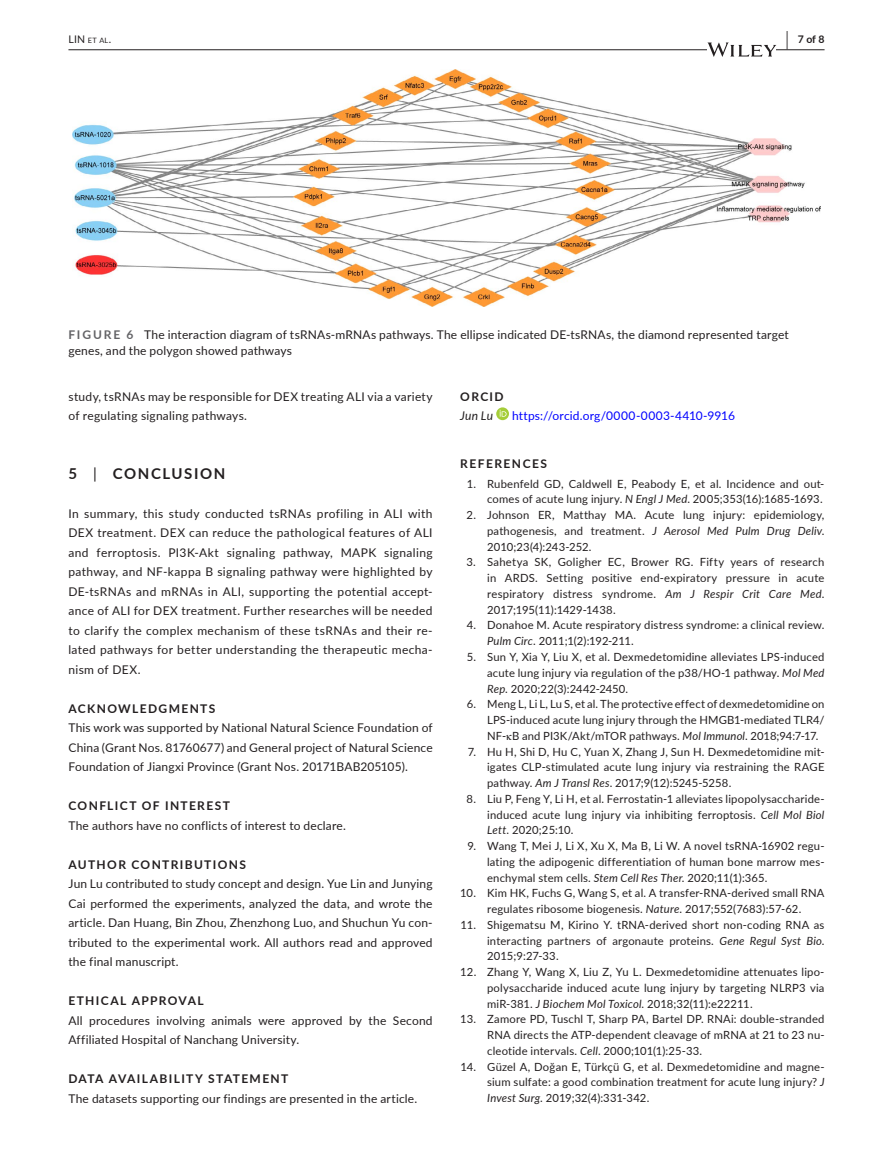
<style>
.page{position:relative;width:893px;height:1174px;background:#fff}
.page>*{position:absolute;margin:0;border:0;box-sizing:border-box;transform-origin:0 0}
.t1{font:700 15px "Lato";letter-spacing:.11em;color:#231f20}
.t2{font:12px/19.5px "Lato";letter-spacing:.015em;color:#231f20}
.t3{font:700 12px "Lato";letter-spacing:.115em;color:#231f20}
.t4{font:12px "Lato";letter-spacing:.015em;color:#00f}
.t5{font:italic 12px "Lato";color:#231f20}
.t6{font:11.25px/15.8px "Lato";letter-spacing:.015em;color:#231f20;text-align:justify}
.t7{font:10.5px "Lato";color:#231f20}
.t8{font:700 10.5px "Lato";color:#231f20}
.s1{font-size:7.35px}
.s2{font-size:19.5px}
.s3{font-weight:700;color:#636366}
.s4{font-weight:400}
.s5{font-style:italic}
.s6{font-family:"STIX"}
</style>
<div class="page">
<hr style="left:68px;top:49px;width:756px;height:1px;background:#231f20">
<svg style="left:707px;top:42px;width:69px;height:15px"></svg>
<svg style="left:496px;top:407px;width:13px;height:13px"></svg>
<svg style="left:500px;top:410px;width:7px;height:7px"></svg>
<img style="left:72px;top:69px;width:749px;height:237px">
<p class="t7" style="left:68px;top:31px;width:44px">LIN <span class="s1">et al</span>.</p>
<p class="t8" style="left:786px;top:31px;width:40px"><span class="s2">|</span> 7of8</p>
<p class="t2" style="left:68px;top:325px;width:722px;line-height:16.5px"><span class="s3">FIGURE 6</span> The interaction diagram of tsRNAs-mRNAs pathways. The ellipse indicated DE-tsRNAs, the diamond represented target genes, and the polygon showed pathways</p>
<p class="t2" style="left:68px;top:386px;width:366px">study, tsRNAs may be responsible for DEX treating ALI via a variety of regulating signaling pathways.</p>
<h1 class="t1" style="left:68px;top:462px;width:159px">5 <span class="s4">|</span> CONCLUSION</h1>
<p class="t2" style="left:68px;top:503px;width:366px;text-align:justify">In summary, this study conducted tsRNAs profiling in ALI with DEX treatment. DEX can reduce the pathological features of ALI and ferroptosis. PI3K-Akt signaling pathway, MAPK signaling pathway, and NF-kappa B signaling pathway were highlighted by DE-tsRNAs and mRNAs in ALI, supporting the potential accept&shy;ance of ALI for DEX treatment. Further researches will be needed to clarify the complex mechanism of these tsRNAs and their re&shy;lated pathways for better understanding the therapeutic mecha&shy;nism of DEX.</p>
<p class="t3" style="left:68px;top:699px;width:148px">ACKNOWLEDGMENTS</p>
<p class="t2" style="left:68px;top:717px;width:366px;text-align:justify">This work was supported by National Natural Science Foundation of China (Grant Nos. 81760677) and General project of Natural Science Foundation of Jiangxi Province (Grant Nos. 20171BAB205105).</p>
<p class="t3" style="left:68px;top:797px;width:163px">CONFLICT OF INTEREST</p>
<p class="t2" style="left:68px;top:815px;width:279px">The authors have no conflicts of interest to declare.</p>
<p class="t3" style="left:68px;top:855px;width:179px">AUTHOR CONTRIBUTIONS</p>
<p class="t2" style="left:68px;top:873px;width:366px;text-align:justify">Jun Lu contributed to study concept and design. Yue Lin and Junying Cai performed the experiments, analyzed the data, and wrote the article. Dan Huang, Bin Zhou, Zhenzhong Luo, and Shuchun Yu con&shy;tributed to the experimental work. All authors read and approved the final manuscript.</p>
<p class="t3" style="left:68px;top:992px;width:137px">ETHICAL APPROVAL</p>
<p class="t2" style="left:68px;top:1010px;width:366px">All procedures involving animals were approved by the Second<br>Affiliated Hospital of Nanchang University.</p>
<p class="t3" style="left:68px;top:1070px;width:221px">DATA AVAILABILITY STATEMENT</p>
<p class="t2" style="left:68px;top:1088px;width:350px">The datasets supporting our findings are presented in the article.</p>
<p class="t3" style="left:460px;top:387px;width:45px">ORCID</p>
<p class="t5" style="left:460px;top:407px;width:34px">Jun Lu</p>
<p class="t4" style="left:512px;top:407px;width:224px">https://orcid.org/0000-0003-4410-9916</p>
<p class="t3" style="left:460px;top:455px;width:88px">REFERENCES</p>
<p class="t6" style="left:467px;top:475px;width:359px;text-align:right">1. Rubenfeld GD, Caldwell E, Peabody E, et al. Incidence and out&shy;comes of acute lung injury. <span class="s5">N Engl J Med</span>. 2005;353(16):1685-1693.</p>
<p class="t6" style="left:487px;top:507px;width:339px;text-indent:-21px">2. Johnson ER, Matthay MA. Acute lung injury: epidemiology, pathogenesis, and treatment. <span class="s5">J Aerosol Med Pulm Drug Deliv</span>.<br>2010;23(4):243-252.</p>
<p class="t6" style="left:487px;top:554px;width:339px;text-indent:-21px">3. Sahetya SK, Goligher EC, Brower RG. Fifty years of research in ARDS. Setting positive end-expiratory pressure in acute respiratory distress syndrome. <span class="s5">Am J Respir Crit Care Med</span>.<br>2017;195(11):1429-1438.</p>
<p class="t6" style="left:487px;top:617px;width:339px;text-indent:-20px">4. Donahoe M. Acute respiratory distress syndrome: a clinical review.<br><span class="s5">Pulm Circ</span>. 2011;1(2):192-211.</p>
<p class="t6" style="left:487px;top:648px;width:339px;text-indent:-20px">5. Sun Y, Xia Y, Liu X, et al. Dexmedetomidine alleviates LPS-induced acute lung injury via regulation of the p38/HO-1 pathway. <span class="s5">Mol Med Rep</span>. 2020;22(3):2442-2450.</p>
<p class="t6" style="left:487px;top:696px;width:339px;text-indent:-20px">6. Meng L, Li L, Lu S, et al. The protective effect of dexmedetomidine on LPS-induced acute lung injury through the HMGB1-mediated TLR4/ NF-<span class="s6">κ</span>B and PI3K/Akt/mTOR pathways. <span class="s5">Mol Immunol</span>. 2018;94:7-17.</p>
<p class="t6" style="left:487px;top:743px;width:339px;text-indent:-19px">7. Hu H, Shi D, Hu C, Yuan X, Zhang J, Sun H. Dexmedetomidine mit&shy;igates CLP-stimulated acute lung injury via restraining the RAGE pathway. <span class="s5">Am J Transl Res</span>. 2017;9(12):5245-5258.</p>
<p class="t6" style="left:487px;top:790px;width:339px;text-indent:-21px">8. Liu P, Feng Y, Li H, et al. Ferrostatin-1 alleviates lipopolysaccharide&shy;induced acute lung injury via inhibiting ferroptosis. <span class="s5">Cell Mol Biol Lett</span>. 2020;25:10.</p>
<p class="t6" style="left:487px;top:837px;width:339px;text-indent:-20px">9. Wang T, Mei J, Li X, Xu X, Ma B, Li W. A novel tsRNA-16902 regu&shy;lating the adipogenic differentiation of human bone marrow mes&shy;enchymal stem cells. <span class="s5">Stem Cell Res Ther</span>. 2020;11(1):365.</p>
<p class="t6" style="left:460px;top:885px;width:366px;text-align:center">10. Kim HK, Fuchs G, Wang S, et al. A transfer-RNA-derived small RNA regulates ribosome biogenesis. <span class="s5">Nature</span>. 2017;552(7683):57-62.</p>
<p class="t6" style="left:487px;top:916px;width:339px;text-indent:-27px">11. Shigematsu M, Kirino Y. tRNA-derived short non-coding RNA as interacting partners of argonaute proteins. <span class="s5">Gene Regul Syst Bio</span>.<br>2015;9:27-33.</p>
<p class="t6" style="left:487px;top:963px;width:339px;text-indent:-27px">12. Zhang Y, Wang X, Liu Z, Yu L. Dexmedetomidine attenuates lipo&shy;polysaccharide induced acute lung injury by targeting NLRP3 via miR-381. <span class="s5">J Biochem Mol Toxicol</span>. 2018;32(11):e22211.</p>
<p class="t6" style="left:487px;top:1011px;width:339px;text-indent:-27px">13. Zamore PD, Tuschl T, Sharp PA, Bartel DP. RNAi: double-stranded RNA directs the ATP-dependent cleavage of mRNA at 21 to 23 nu&shy;cleotide intervals. <span class="s5">Cell</span>. 2000;101(1):25-33.</p>
<p class="t6" style="left:487px;top:1058px;width:339px;text-indent:-27px">14. Güzel A, Doğan E, Türkçü G, et al. Dexmedetomidine and magne&shy;sium sulfate: a good combination treatment for acute lung injury? <span class="s5">J Invest Surg</span>. 2019;32(4):331-342.</p>
</div>
